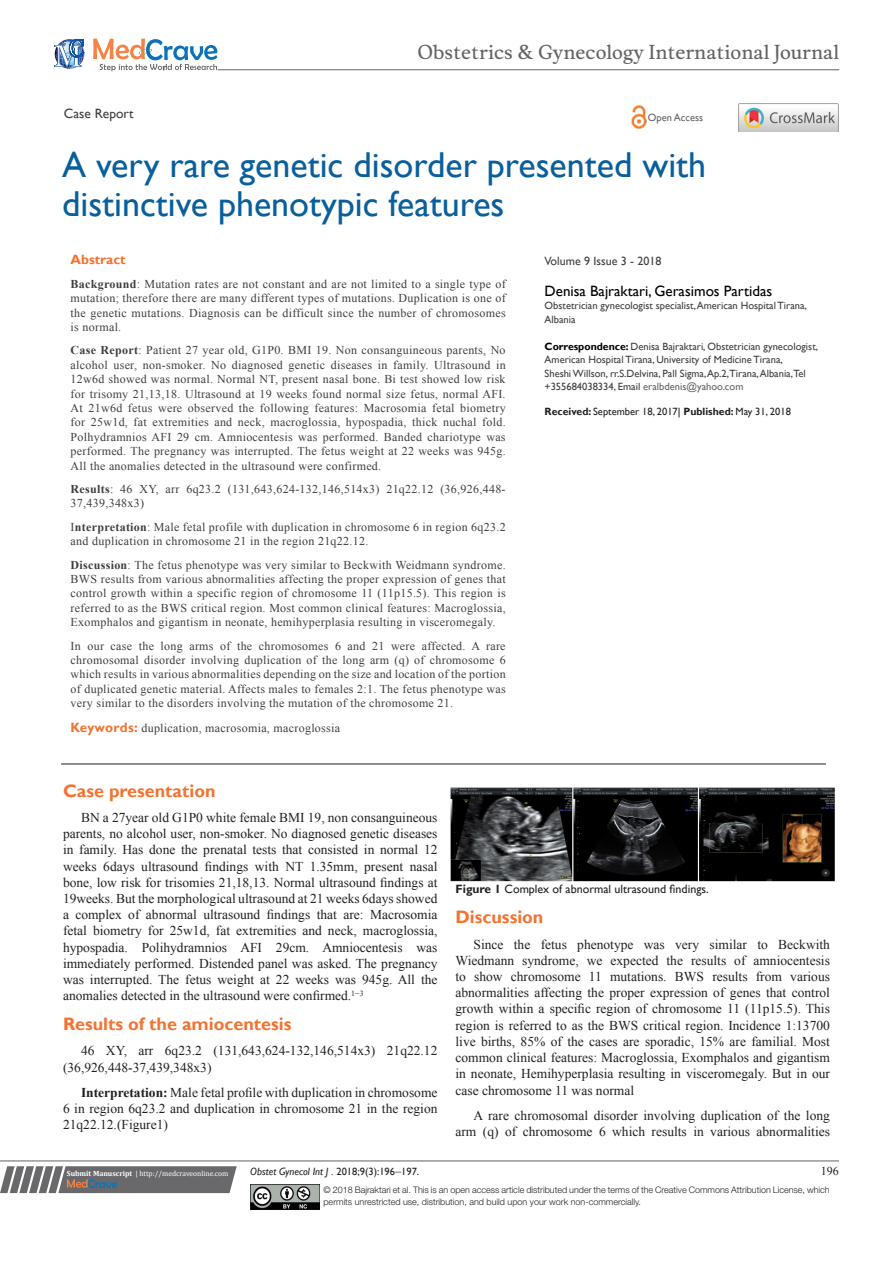
<style>
.page{position:relative;width:893px;height:1263px;background:#fff}
.page>*{position:absolute;margin:0;border:0;box-sizing:border-box;transform-origin:0 0}
.t1{font:36px/39px "Gill Sans";color:#085f9c}
.t2{font:18.6px "Musee";color:#636366}
.List_Paragraph{font:700 18px "Gill Sans";color:#f37331}
.t3{font:15px "Gill Sans";color:#000}
.t4{font:13.5px/16.2px "Times New Roman";color:#231f20;text-align:justify}
.t5{font:13.5px "Gill Sans";color:#3e3e3f}
.t6{font:700 13.5px "Gill Sans";color:#f37331}
.t7{font:12px/14.4px "Times New Roman";letter-spacing:.025em;color:#3e3e3f;text-align:justify}
.t8{font:12px "Gill Sans";color:#231f20}
.t9{font:12px "Gill Sans";color:#3e3e3f}
.t10{font:12px "Times New Roman";color:#231f20}
.t11{font:10.5px/13.5px "Gill Sans";color:#3e3e3f}
.t12{font:10.5px "Gill Sans";color:#231f20}
.t13{font:italic 10.5px "Gill Sans";color:#231f20}
.t14{font:10.5px "Gill Sans";color:#636366}
.t15{font:300 9px/12px "Helvetica Neue LT Std";color:#231f20}
.t16{font:7.5px "Cambria";color:#fff}
.s1{font-weight:700;color:#000}
.s2{color:#636366}
.s3{font-weight:700}
.s4{color:#000}
.s5{font-family:"Gill Sans";font-weight:700;font-size:13.5px;color:#f37331}
.s6{font-style:normal}
.s7{font-family:"Times New Roman";font-style:normal;font-size:12px}
</style>
<div class="page">
<svg style="left:0;top:1166px;width:237px;height:27px;background:#78787a"></svg>
<hr style="left:0;top:1161px;width:839px;height:1px;background:#626465">
<hr style="left:61px;top:764px;width:765px;height:1px;background:#231f20">
<img style="left:250px;top:1185px;width:69px;height:24px">
<svg style="left:54px;top:39px;width:30px;height:30px"></svg>
<svg style="left:93px;top:38px;width:124px;height:33px"></svg>
<hr style="left:218px;top:70px;width:621px;height:1px;background:#626465">
<img style="left:631px;top:105px;width:16px;height:24px">
<img style="left:739px;top:104px;width:99px;height:28px">
<img style="left:450px;top:787px;width:385px;height:94px">
<p class="t2" style="left:417px;top:41px;width:423px">Obstetrics &amp; Gynecology International Journal</p>
<p class="t5" style="left:64px;top:105px;width:71px">Case Report</p>
<p class="t14" style="left:648px;top:112px;width:57px">Open Access</p>
<p class="t1" style="left:62px;top:146px;width:646px">A very rare genetic disorder presented with distinctive phenotypic features</p>
<p class="t9" style="left:545px;top:254px;width:118px">Volume 9 Issue 3 - 2018</p>
<p class="t3" style="left:545px;top:282px;width:229px">Denisa Bajraktari, Gerasimos Partidas</p>
<p class="t11" style="left:545px;top:299px;width:264px">Obstetrician gynecologist specialist, American Hospital Tirana,<br>Albania</p>
<p class="t11" style="left:545px;top:340px;width:275px"><span class="s1">Correspondence:</span> Denisa Bajraktari, Obstetrician gynecologist, American Hospital Tirana, University of Medicine Tirana,<br>Sheshi Willson, rr.S.Delvina, Pall Sigma, Ap.2,Tirana, Albania,Tel +355684038334, Email <span class="s2">eralbdenis@yahoo.com</span></p>
<p class="t12" style="left:545px;top:406px;width:248px"><span class="s3">Received:</span> September 18, 2017<span class="s4">|</span> <span class="s3">Published:</span> May 31, 2018</p>
<p class="t6" style="left:71px;top:252px;width:57px">Abstract</p>
<p class="t7" style="left:71px;top:276px;width:437px"><span class="s3">Background</span>: Mutation rates are not constant and are not limited to a single type of mutation; therefore there are many different types of mutations. Duplication is one of the genetic mutations. Diagnosis can be difficult since the number of chromosomes is normal.</p>
<p class="t7" style="left:71px;top:343px;width:437px"><span class="s3">Case Report</span>: Patient 27 year old, G1P0. BMI 19. Non consanguineous parents, No alcohol user, non-smoker. No diagnosed genetic diseases in family. Ultrasound in 12w6d showed was normal. Normal NT, present nasal bone. Bi test showed low risk for trisomy 21,13,18. Ultrasound at 19 weeks found normal size fetus, normal AFI.<br>At 21w6d fetus were observed the following features: Macrosomia fetal biometry for 25w1d, fat extremities and neck, macroglossia, hypospadia, thick nuchal fold.<br>Polhydramnios AFI 29 cm. Amniocentesis was performed. Banded chariotype was performed. The pregnancy was interrupted. The fetus weight at 22 weeks was 945g.<br>All the anomalies detected in the ultrasound were confirmed.</p>
<p class="t7" style="left:71px;top:481px;width:437px"><span class="s3">Results</span>: 46 XY, arr 6q23.2 (131,643,624-132,146,514x3) 21q22.12 (36,926,448-<br>37,439,348x3)</p>
<p class="t7" style="left:71px;top:519px;width:437px">I<span class="s3">nterpretation</span>: Male fetal profile with duplication in chromosome 6 in region 6q23.2 and duplication in chromosome 21 in the region 21q22.12.</p>
<p class="t7" style="left:71px;top:557px;width:437px"><span class="s3">Discussion</span>: The fetus phenotype was very similar to Beckwith Weidmann syndrome.<br>BWS results from various abnormalities affecting the proper expression of genes that control growth within a specific region of chromosome 11 (11p15.5). This region is referred to as the BWS critical region. Most common clinical features: Macroglossia, Exomphalos and gigantism in neonate, hemihyperplasia resulting in visceromegaly.</p>
<p class="t7" style="left:71px;top:638px;width:437px">In our case the long arms of the chromosomes 6 and 21 were affected. A rare chromosomal disorder involving duplication of the long arm (q) of chromosome 6 which results in various abnormalities depending on the size and location of the portion of duplicated genetic material. Affects males to females 2:1. The fetus phenotype was very similar to the disorders involving the mutation of the chromosome 21.</p>
<p class="t7" style="left:71px;top:721px;width:271px"><span class="s5">Keywords:</span> duplication, macrosomia, macroglossia</p>
<p class="List_Paragraph" style="left:63px;top:780px;width:154px">Case presentation</p>
<p class="t4" style="left:63px;top:809px;width:376px;text-indent:18px">BN a 27year old G1P0 white female BMI 19, non consanguineous parents, no alcohol user, non-smoker. No diagnosed genetic diseases in family. Has done the prenatal tests that consisted in normal 12 weeks 6days ultrasound findings with NT 1.35mm, present nasal bone, low risk for trisomies 21,18,13. Normal ultrasound findings at 19weeks. But the morphological ultrasound at 21 weeks 6days showed a complex of abnormal ultrasound findings that are: Macrosomia fetal biometry for 25w1d, fat extremities and neck, macroglossia, hypospadia. Polihydramnios AFI 29cm. Amniocentesis was immediately performed. Distended panel was asked. The pregnancy was interrupted. The fetus weight at 22 weeks was 945g. All the anomalies detected in the ultrasound were confirmed.<sup>1−3</sup></p>
<p class="List_Paragraph" style="left:63px;top:1013px;width:230px">Results of the amiocentesis</p>
<p class="t4" style="left:63px;top:1043px;width:376px;text-indent:18px">46 XY, arr 6q23.2 (131,643,624-132,146,514x3) 21q22.12 (36,926,448-37,439,348x3)</p>
<p class="t4" style="left:63px;top:1084px;width:376px;text-indent:18px"><span class="s3">Interpretation:</span> Male fetal profile with duplication in chromosome 6 in region 6q23.2 and duplication in chromosome 21 in the region 21q22.12.(Figure1)</p>
<p class="t8" style="left:455px;top:882px;width:255px"><span class="s3">Figure 1</span> Complex of abnormal ultrasound findings.</p>
<p class="List_Paragraph" style="left:455px;top:906px;width:89px">Discussion</p>
<p class="t4" style="left:455px;top:936px;width:376px;text-indent:18px">Since the fetus phenotype was very similar to Beckwith Wiedmann syndrome, we expected the results of amniocentesis to show chromosome 11 mutations. BWS results from various abnormalities affecting the proper expression of genes that control growth within a specific region of chromosome 11 (11p15.5). This region is referred to as the BWS critical region. Incidence 1:13700 live births, 85% of the cases are sporadic, 15% are familial. Most common clinical features: Macroglossia, Exomphalos and gigantism in neonate, Hemihyperplasia resulting in visceromegaly. But in our case chromosome 11 was normal</p>
<p class="t4" style="left:455px;top:1107px;width:376px;text-align:right">A rare chromosomal disorder involving duplication of the long arm (q) of chromosome 6 which results in various abnormalities</p>
<p class="t16" style="left:67px;top:1169px;width:163px"><span class="s3">Submit Manuscript</span> | http://medcraveonline.com</p>
<p class="t13" style="left:250px;top:1165px;width:170px">Obstet Gynecol Int J . <span class="s6">2018;9(3):196</span><span class="s7">‒</span><span class="s6">197.</span></p>
<p class="t10" style="left:821px;top:1163px;width:19px">196</p>
<p class="t15" style="left:323px;top:1183px;width:508px">© 2018 Bajraktari et al. This is an open access article distributed under the terms of the Creative Commons Attribution License, which permits unrestricted use, distribution, and build upon your work non-commercially.</p>
</div>
